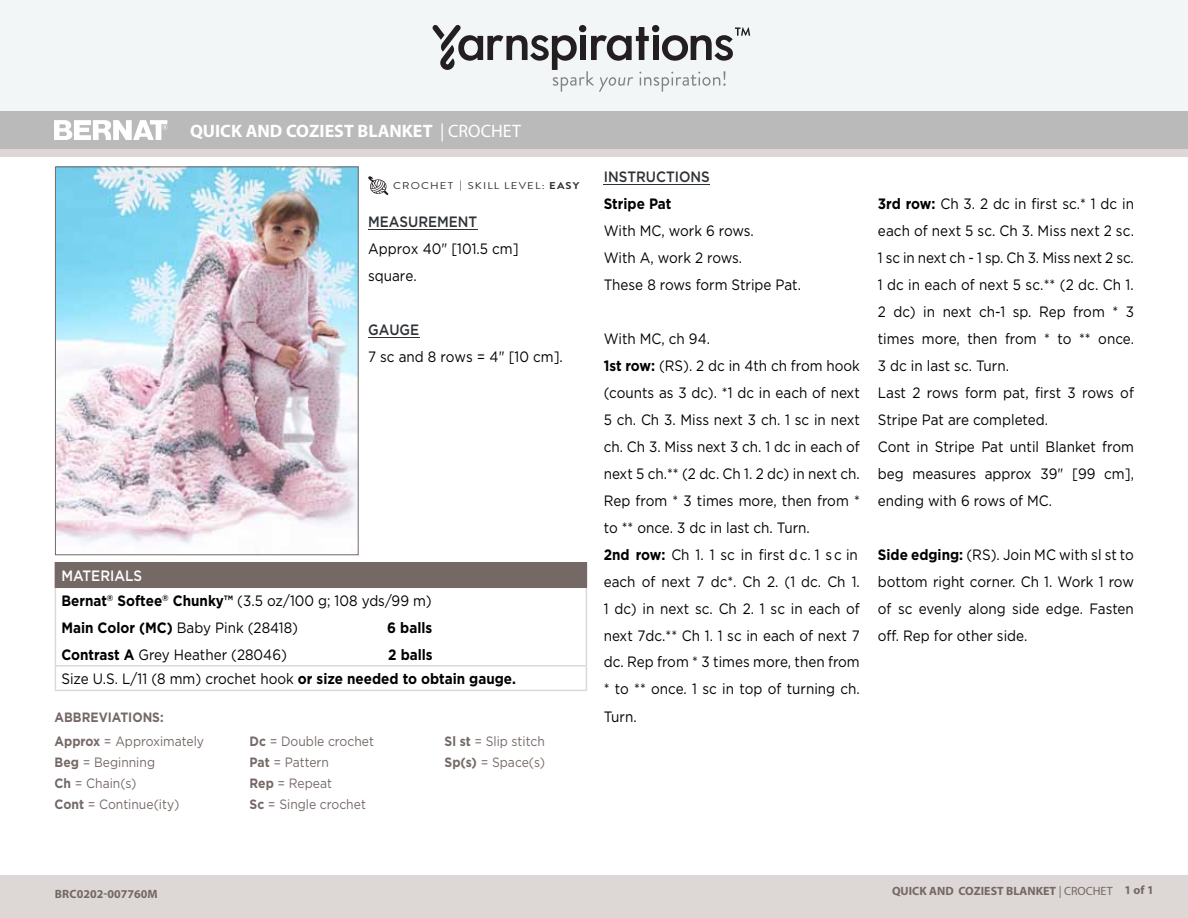
<style>
.page{position:relative;width:1188px;height:918px;background:#fff}
.page>*{position:absolute;margin:0;border:0;box-sizing:border-box;transform-origin:0 0}
.Body{font:700 18px "Myriad Pro";color:#fff}
.t1{font:500 18px "Gotham";color:#fff;scale:.9 1}
.t2{font:15px/27px "Gotham";color:#000;scale:.9 1}
.t3{font:700 15px/24.6px "Gotham";color:#000;scale:.9 1}
.t4{font:700 15px "Myriad Pro";letter-spacing:.02em;color:#fff}
.t5{font:13.5px/21px "Gotham";color:#756966;scale:.9 1}
.t6{font:700 13.5px "Gotham";color:#756966;scale:.9 1}
.Body-2{font:700 12px "Myriad Pro";color:#746865}
.Body-3{font:700 12px "Myriad Pro";letter-spacing:.02em;color:#746865}
.t7{font:12px "Gotham";color:#756966;scale:.9 1}
.t8{font:700 12px "Gotham";color:#756966;scale:.9 1}
.t9{font:9.9px "Brandon Grotesque";letter-spacing:.1em;color:#2c3034;scale:1.14 1}
.s1{font-weight:400}
.s2{font-weight:700}
.s3{font-weight:500;color:#2e3236}
.s4{font-weight:500;color:#fff}
</style>
<div class="page">
<div style="left:0;top:875px;width:1188px;height:43px;background:#ddd7d6"></div>
<div style="left:0;top:149px;width:1188px;height:9px;background:#ddd7d6"></div>
<div style="left:0;top:111px;width:1188px;height:38px;background:#bababa"></div>
<svg style="left:54px;top:120px;width:113px;height:20px"></svg>
<div style="left:0;top:0;width:1188px;height:111px;background:#f3f6f7"></div>
<svg style="left:433px;top:25px;width:318px;height:67px"></svg>
<div style="left:1px;top:153px;width:1187px;height:732px;background:#ddd8d7"></div>
<div style="left:0;top:157px;width:1188px;height:717px;background:#fff"></div>
<hr style="left:604px;top:184px;width:106px;height:1px;background:#2e3236">
<div style="left:55px;top:563px;width:531px;height:24px;background:#756966"></div>
<svg style="left:586px;top:564px;width:1px;height:23px"></svg>
<hr style="left:55px;top:562px;width:532px;height:2px;background:#756966">
<hr style="left:55px;top:588px;width:1px;height:77px;background:#ddd8d7">
<hr style="left:586px;top:588px;width:1px;height:77px;background:#ddd8d7">
<hr style="left:55px;top:587px;width:532px;height:1px;background:#756966">
<svg style="left:55px;top:667px;width:1px;height:23px"></svg>
<svg style="left:586px;top:667px;width:1px;height:23px"></svg>
<hr style="left:55px;top:665px;width:532px;height:2px;background:#ddd8d7">
<hr style="left:55px;top:690px;width:532px;height:1px;background:#ddd8d7">
<hr style="left:368px;top:337px;width:51px;height:1px;background:#2e3236">
<hr style="left:368px;top:229px;width:109px;height:1px;background:#2e3236">
<img style="left:57px;top:169px;width:299px;height:377px">
<div style="left:55px;top:167px;width:303px;height:388px;border:1px solid #756966"></div>
<svg style="left:368px;top:176px;width:21px;height:19px"></svg>
<p class="t1" style="left:187px;top:119px;width:239px">Quick and Coziest Blanket</p>
<p class="Body" style="left:190px;top:120px;width:332px">QUICK AND COZIEST BLANKET <span class="s1">| CROCHET</span></p>
<p class="t4" style="left:181px;top:121px;width:310px">TWISTED STEP-SISTER HEADBAND <span class="s1">| CROCHET</span></p>
<p class="t9" style="left:393px;top:179px;width:165px">CROCHET <span class="s2">|</span> SKILL LEVEL: <span class="s2">EASY</span></p>
<p class="t2" style="left:368px;top:208px;width:169px"><span class="s3">MEASUREMENT<br></span>Approx 40" [101.5 cm] square.</p>
<p class="t2" style="left:368px;top:316px;width:218px"><span class="s3">gAUgE<br></span>7 sc and 8 rows = 4" [10 cm].</p>
<p class="t2" style="left:61px;top:563px;width:413px;line-height:24.6px"><span class="s4">MATERIALS<br></span><span class="s2">Bernat</span><sup>®</sup> <span class="s2">Softee</span><sup>®</sup> <span class="s2">Chunky™</span> (3.5 oz/100 g; 108 yds/99 m)</p>
<p class="t2" style="left:61px;top:614px;width:265px"><span class="s2">Main Color (MC)</span> Baby Pink (28418)</p>
<p class="t3" style="left:387px;top:615px;width:52px">6 balls</p>
<p class="t2" style="left:61px;top:641px;width:252px"><span class="s2">Contrast A</span> Grey Heather (28046)</p>
<p class="t3" style="left:61px;top:642px;width:507px;text-indent:327px">2 balls<br><span class="s1">Size U.S. L/11 (8 mm) crochet hook</span> or size needed to obtain gauge.</p>
<p class="t6" style="left:55px;top:710px;width:123px">ABBREVIATIONS:</p>
<p class="t5" style="left:55px;top:731px;width:168px"><span class="s2">Approx</span> = Approximately<br><span class="s2">Beg</span> = Beginning<br><span class="s2">Ch</span> = Chain(s)<br><span class="s2">Cont</span> = Continue(ity)</p>
<p class="t5" style="left:250px;top:731px;width:140px"><span class="s2">Dc</span> = Double crochet<br><span class="s2">Pat</span> = Pattern<br><span class="s2">Rep</span> = Repeat<br><span class="s2">Sc</span> = Single crochet</p>
<p class="t5" style="left:445px;top:731px;width:113px"><span class="s2">Sl st</span> = Slip stitch<br><span class="s2">Sp(s)</span> = Space(s)</p>
<p class="t2" style="left:604px;top:163px;width:221px"><span class="s3">INSTRUCTIONS<br></span><span class="s2">Stripe Pat<br></span>With MC, work 6 rows.<br>With A, work 2 rows.<br>These 8 rows form Stripe Pat.</p>
<p class="t2" style="left:604px;top:325px;width:286px">With MC, ch 94.<br><span class="s2">1st row:</span> (RS). 2 dc in 4th ch from hook (counts as 3 dc). *1 dc in each of next<br>5 ch. Ch 3. Miss next 3 ch. 1 sc in next ch. Ch 3. Miss next 3 ch. 1 dc in each of next 5 ch.** (2 dc. Ch 1. 2 dc) in next ch.<br>Rep from * 3 times more, then from * to ** once. 3 dc in last ch. Turn.<br><span class="s2">2nd row:</span> Ch 1. 1 sc in first dc. 1 sc in each of next 7 dc*. Ch 2. (1 dc. Ch 1.<br>1 dc) in next sc. Ch 2. 1 sc in each of next 7dc.** Ch 1. 1 sc in each of next 7</p>
<p class="t2" style="left:604px;top:648px;width:286px">dc. Rep from * 3 times more, then from * to ** once. 1 sc in top of turning ch.</p>
<p class="t2" style="left:604px;top:703px;width:38px">Turn.</p>
<p class="t2" style="left:878px;top:190px;width:286px"><span class="s2">3rd row:</span> Ch 3. 2 dc in first sc.* 1 dc in each of next 5 sc. Ch 3. Miss next 2 sc.<br>1 sc in next ch - 1 sp. Ch 3. Miss next 2 sc.<br>1 dc in each of next 5 sc.** (2 dc. Ch 1.<br>2 dc) in next ch-1 sp. Rep from * 3 times more, then from * to ** once.<br>3 dc in last sc. Turn.<br>Last 2 rows form pat, first 3 rows of<br>Stripe Pat are completed.<br>Cont in Stripe Pat until Blanket from beg measures approx 39" [99 cm], ending with 6 rows of MC.</p>
<p class="t2" style="left:878px;top:541px;width:286px;text-align:justify"><span class="s2">Side edging:</span> (RS). Join MC with sl st to bottom right corner. Ch 1. Work 1 row of sc evenly along side edge. Fasten off. Rep for other side.</p>
<p class="Body-2" style="left:55px;top:886px;width:105px">BRC0202-007760M</p>
<p class="Body-2" style="left:892px;top:884px;width:222px">QUICK AND COZIEST BLANKET <span class="s1">| CROCHET</span></p>
<p class="Body-2" style="left:1124px;top:882px;width:31px">1 of 1</p>
<p class="t7" style="left:972px;top:884px;width:158px">Quick and Coziest Blanket</p>
<p class="t8" style="left:1129px;top:884px;width:31px">1 of 1</p>
<p class="Body-3" style="left:846px;top:886px;width:289px">GRANNY STRAWBERRY DISHCLOTH | <span class="s1">CROCHET 1 of 1</span></p>
</div>
